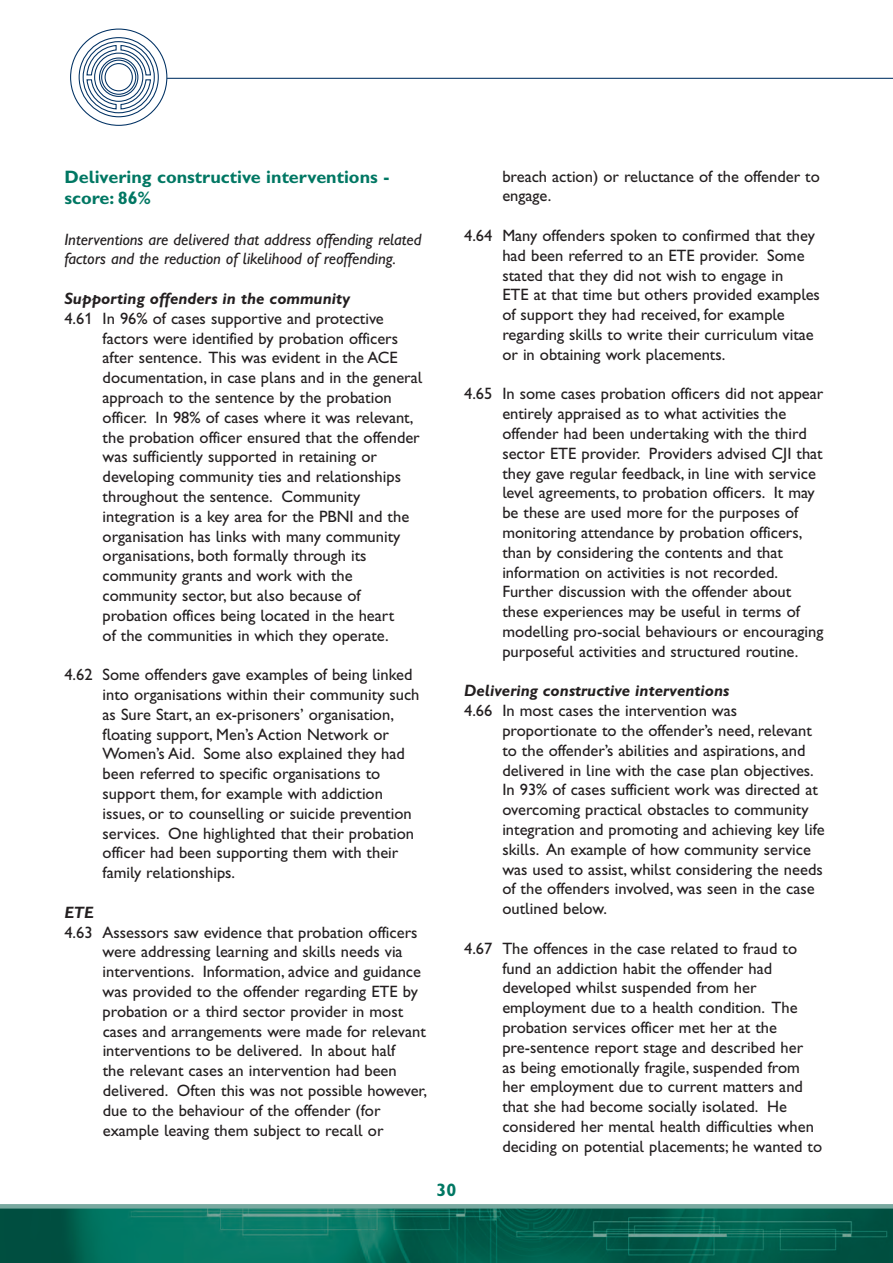
<style>
.page{position:relative;width:893px;height:1263px;background:#fff}
.page>*{position:absolute;margin:0;border:0;box-sizing:border-box;transform-origin:0 0}
.t1{font:18px/21.6px "Gill Sans Hta Bold Plain";color:#007763}
.t2{font:16.5px/19.8px "Gill Sans Hta";color:#231f20}
.t3{font:italic 16.5px/19.8px "Gill Sans Hta";color:#231f20}
.t4{font:16.5px "Gill Sans Hta Bold Italic Plain";color:#231f20}
</style>
<div class="page">
<hr style="left:167px;top:78px;width:726px;height:1px;background:#003163">
<div style="left:83px;top:41px;width:72px;height:72px;border:1px solid #003163;border-radius:50%"></div>
<div style="left:79px;top:37px;width:80px;height:80px;border:1px solid #003163;border-radius:50%"></div>
<svg style="left:86px;top:44px;width:66px;height:66px"></svg>
<img style="left:0;top:1208px;width:893px;height:55px">
<hr style="left:0;top:1204px;width:893px;height:4px;background:#79a9a0">
<p class="t1" style="left:64px;top:168px;width:326px">Delivering constructive interventions - score: 86%</p>
<p class="t3" style="left:64px;top:231px;width:359px">Interventions are delivered that address offending related factors and the reduction of likelihood of reoffending.</p>
<p class="t4" style="left:64px;top:293px;width:287px">Supporting offenders in the community</p>
<p class="t2" style="left:103px;top:310px;width:322px;text-indent:-38px">4.61 In 96% of cases supportive and protective factors were identified by probation officers after sentence. This was evident in the ACE documentation, in case plans and in the general approach to the sentence by the probation officer. In 98% of cases where it was relevant, the probation officer ensured that the offender was sufficiently supported in retaining or developing community ties and relationships throughout the sentence. Community integration is a key area for the PBNI and the organisation has links with many community organisations, both formally through its community grants and work with the community sector, but also because of probation offices being located in the heart<br>of the communities in which they operate.</p>
<p class="t2" style="left:103px;top:666px;width:318px;text-indent:-38px">4.62 Some offenders gave examples of being linked into organisations within their community such as Sure Start, an ex-prisoners’ organisation, floating support, Men’s Action Network or Women’s Aid. Some also explained they had been referred to specific organisations to support them, for example with addiction issues, or to counselling or suicide prevention services. One highlighted that their probation officer had been supporting them with their family relationships.</p>
<p class="t4" style="left:64px;top:906px;width:31px">ETE</p>
<p class="t2" style="left:103px;top:924px;width:326px;text-indent:-38px">4.63 Assessors saw evidence that probation officers were addressing learning and skills needs via interventions. Information, advice and guidance was provided to the offender regarding ETE by probation or a third sector provider in most cases and arrangements were made for relevant interventions to be delivered. In about half<br>the relevant cases an intervention had been delivered. Often this was not possible however, due to the behaviour of the offender (for example leaving them subject to recall or</p>
<p class="t2" style="left:502px;top:168px;width:319px">breach action) or reluctance of the offender to engage.</p>
<p class="t2" style="left:502px;top:227px;width:319px;text-indent:-38px">4.64 Many offenders spoken to confirmed that they had been referred to an ETE provider. Some stated that they did not wish to engage in<br>ETE at that time but others provided examples of support they had received, for example regarding skills to write their curriculum vitae or in obtaining work placements.</p>
<p class="t2" style="left:502px;top:385px;width:323px;text-indent:-38px">4.65 In some cases probation officers did not appear entirely appraised as to what activities the offender had been undertaking with the third sector ETE provider. Providers advised CJI that they gave regular feedback, in line with service level agreements, to probation officers. It may be these are used more for the purposes of monitoring attendance by probation officers, than by considering the contents and that information on activities is not recorded.<br>Further discussion with the offender about these experiences may be useful in terms of modelling pro-social behaviours or encouraging purposeful activities and structured routine.</p>
<p class="t4" style="left:464px;top:685px;width:267px">Delivering constructive interventions</p>
<p class="t2" style="left:502px;top:702px;width:324px;text-indent:-38px">4.66 In most cases the intervention was proportionate to the offender’s need, relevant to the offender’s abilities and aspirations, and delivered in line with the case plan objectives.<br>In 93% of cases sufficient work was directed at overcoming practical obstacles to community integration and promoting and achieving key life skills. An example of how community service was used to assist, whilst considering the needs of the offenders involved, was seen in the case outlined below.</p>
<p class="t2" style="left:502px;top:940px;width:321px;text-indent:-38px">4.67 The offences in the case related to fraud to fund an addiction habit the offender had developed whilst suspended from her employment due to a health condition. The probation services officer met her at the pre-sentence report stage and described her<br>as being emotionally fragile, suspended from her employment due to current matters and that she had become socially isolated. He considered her mental health difficulties when deciding on potential placements; he wanted to</p>
<p class="t1" style="left:437px;top:1181px;width:21px">30</p>
</div>
